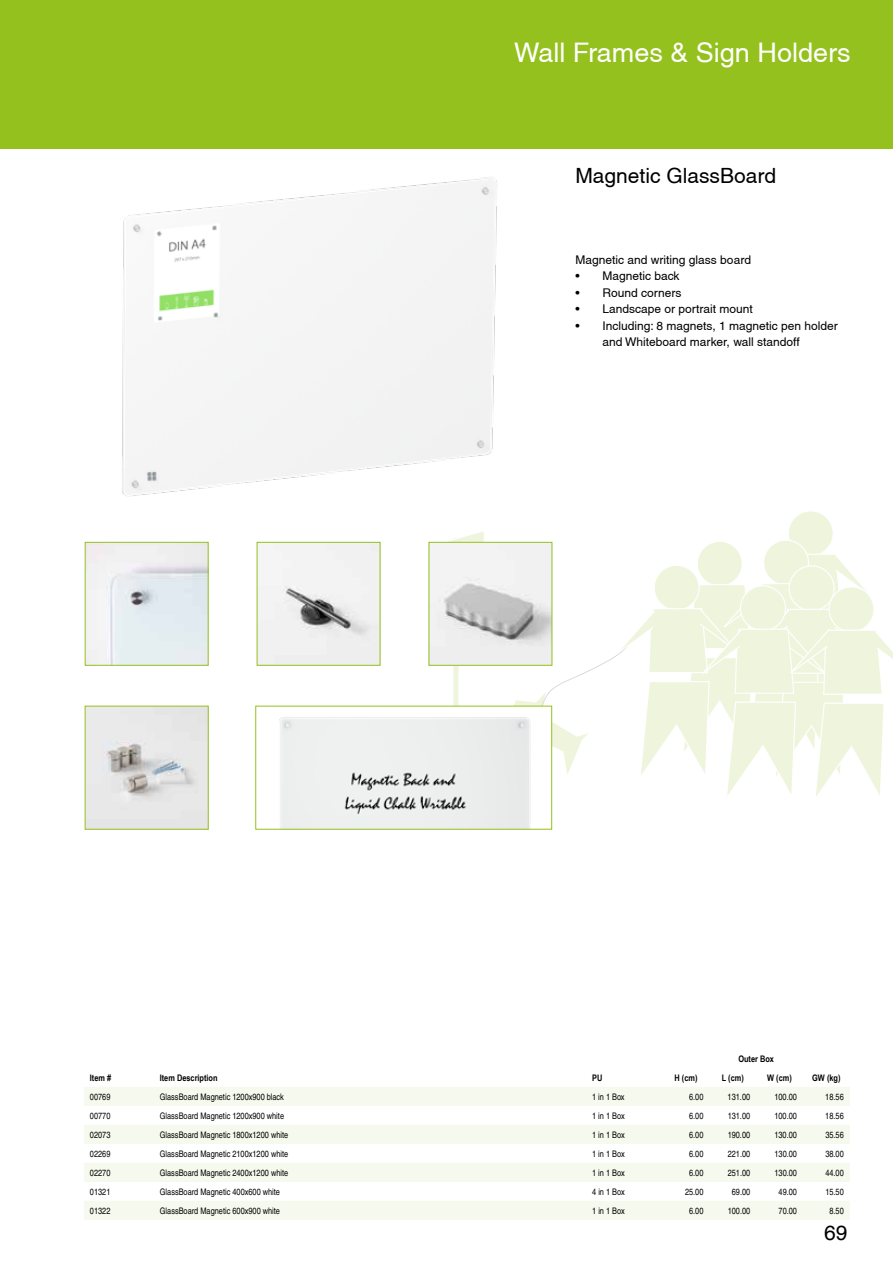
<style>
.page{position:relative;width:893px;height:1263px;background:#fff}
.page>*{position:absolute;margin:0;border:0;box-sizing:border-box;transform-origin:0 0}
.t1{font:27px "Helvetica";color:#fff}
.t2{font:21px "Helvetica";color:#000}
.t3{font:12px/16.5px "Helvetica";color:#000}
.t4{font:condensed 9px "Helvetica CE";color:#000}
.t5{font:700 9px "Arial Narrow";color:#000}
</style>
<div class="page">
<svg style="left:452px;top:536px;width:8px;height:208px"></svg>
<svg style="left:428px;top:532px;width:58px;height:95px"></svg>
<div style="left:788px;top:511px;width:45px;height:45px;background:#eff5dd;border-radius:50%"></div>
<div style="left:788px;top:510px;width:46px;height:46px;border:1px solid #fff;border-radius:50%"></div>
<svg style="left:697px;top:541px;width:45px;height:45px"></svg>
<svg style="left:764px;top:540px;width:44px;height:45px"></svg>
<svg style="left:511px;top:552px;width:382px;height:251px"></svg>
<div style="left:0;top:0;width:893px;height:149px;background:#95c11f"></div>
<img style="left:122px;top:177px;width:376px;height:320px">
<svg style="left:84px;top:1087px;width:766px;height:133px;fill:#f6f9ed"></svg>
<img style="left:87px;top:544px;width:119px;height:119px">
<img style="left:259px;top:544px;width:119px;height:119px">
<img style="left:431px;top:544px;width:119px;height:119px">
<img style="left:87px;top:708px;width:119px;height:119px">
<img style="left:279px;top:708px;width:269px;height:119px">
<h1 class="t1" style="left:514px;top:37px;width:338px">Wall Frames &amp; Sign Holders</h1>
<h2 class="t2" style="left:575px;top:164px;width:202px">Magnetic GlassBoard</h2>
<h3 class="t3" style="left:575px;top:251px;width:177px">Magnetic and writing glass board</h3>
<h3 class="t3" style="left:575px;top:268px;width:106px">• Magnetic back</h3>
<h3 class="t3" style="left:575px;top:284px;width:107px">• Round corners</h3>
<h3 class="t3" style="left:575px;top:301px;width:179px">• Landscape or portrait mount</h3>
<h3 class="t3" style="left:602px;top:317px;width:237px;text-indent:-27px">• Including: 8 magnets, 1 magnetic pen holder and Whiteboard marker, wall standoff</h3>
<p class="t5" style="left:738px;top:1052px;width:37px">Outer Box</p>
<p class="t5" style="left:90px;top:1071px;width:23px">Item #</p>
<p class="t5" style="left:160px;top:1071px;width:59px">Item Description</p>
<p class="t5" style="left:592px;top:1071px;width:12px">PU</p>
<p class="t5" style="left:675px;top:1071px;width:24px">H (cm)</p>
<p class="t5" style="left:722px;top:1071px;width:24px">L (cm)</p>
<p class="t5" style="left:767px;top:1071px;width:26px">W (cm)</p>
<p class="t5" style="left:812px;top:1071px;width:30px">GW (kg)</p>
<p class="t4" style="left:90px;top:1091px;width:22px">00769</p>
<p class="t4" style="left:160px;top:1091px;width:125px">GlassBoard Magnetic 1200x900 black</p>
<p class="t4" style="left:592px;top:1091px;width:34px">1 in 1 Box</p>
<p class="t4" style="left:689px;top:1091px;width:16px">6.00</p>
<p class="t4" style="left:728px;top:1091px;width:24px">131.00</p>
<p class="t4" style="left:774px;top:1091px;width:24px">100.00</p>
<p class="t4" style="left:825px;top:1091px;width:20px">18.56</p>
<p class="t4" style="left:90px;top:1110px;width:22px">00770</p>
<p class="t4" style="left:160px;top:1110px;width:126px">GlassBoard Magnetic 1200x900 white</p>
<p class="t4" style="left:592px;top:1110px;width:34px">1 in 1 Box</p>
<p class="t4" style="left:689px;top:1110px;width:16px">6.00</p>
<p class="t4" style="left:728px;top:1110px;width:24px">131.00</p>
<p class="t4" style="left:774px;top:1110px;width:24px">100.00</p>
<p class="t4" style="left:825px;top:1110px;width:20px">18.56</p>
<p class="t4" style="left:90px;top:1129px;width:22px">02073</p>
<p class="t4" style="left:160px;top:1129px;width:130px">GlassBoard Magnetic 1800x1200 white</p>
<p class="t4" style="left:592px;top:1129px;width:34px">1 in 1 Box</p>
<p class="t4" style="left:689px;top:1129px;width:16px">6.00</p>
<p class="t4" style="left:728px;top:1129px;width:24px">190.00</p>
<p class="t4" style="left:774px;top:1129px;width:24px">130.00</p>
<p class="t4" style="left:825px;top:1129px;width:20px">35.56</p>
<p class="t4" style="left:90px;top:1148px;width:22px">02269</p>
<p class="t4" style="left:160px;top:1148px;width:130px">GlassBoard Magnetic 2100x1200 white</p>
<p class="t4" style="left:592px;top:1148px;width:34px">1 in 1 Box</p>
<p class="t4" style="left:689px;top:1148px;width:16px">6.00</p>
<p class="t4" style="left:728px;top:1148px;width:24px">221.00</p>
<p class="t4" style="left:774px;top:1148px;width:24px">130.00</p>
<p class="t4" style="left:825px;top:1148px;width:20px">38.00</p>
<p class="t4" style="left:90px;top:1167px;width:22px">02270</p>
<p class="t4" style="left:160px;top:1167px;width:130px">GlassBoard Magnetic 2400x1200 white</p>
<p class="t4" style="left:592px;top:1167px;width:34px">1 in 1 Box</p>
<p class="t4" style="left:689px;top:1167px;width:16px">6.00</p>
<p class="t4" style="left:728px;top:1167px;width:24px">251.00</p>
<p class="t4" style="left:774px;top:1167px;width:24px">130.00</p>
<p class="t4" style="left:825px;top:1167px;width:20px">44.00</p>
<p class="t4" style="left:90px;top:1186px;width:22px">01321</p>
<p class="t4" style="left:160px;top:1186px;width:122px">GlassBoard Magnetic 400x600 white</p>
<p class="t4" style="left:592px;top:1186px;width:34px">4 in 1 Box</p>
<p class="t4" style="left:685px;top:1186px;width:20px">25.00</p>
<p class="t4" style="left:732px;top:1186px;width:20px">69.00</p>
<p class="t4" style="left:779px;top:1186px;width:20px">49.00</p>
<p class="t4" style="left:825px;top:1186px;width:20px">15.50</p>
<p class="t4" style="left:90px;top:1205px;width:22px">01322</p>
<p class="t4" style="left:160px;top:1205px;width:122px">GlassBoard Magnetic 600x900 white</p>
<p class="t4" style="left:592px;top:1205px;width:34px">1 in 1 Box</p>
<p class="t4" style="left:689px;top:1205px;width:16px">6.00</p>
<p class="t4" style="left:728px;top:1205px;width:24px">100.00</p>
<p class="t4" style="left:779px;top:1205px;width:20px">70.00</p>
<p class="t4" style="left:829px;top:1205px;width:16px">8.50</p>
<h2 class="t2" style="left:824px;top:1220px;width:25px">69</h2>
</div>
